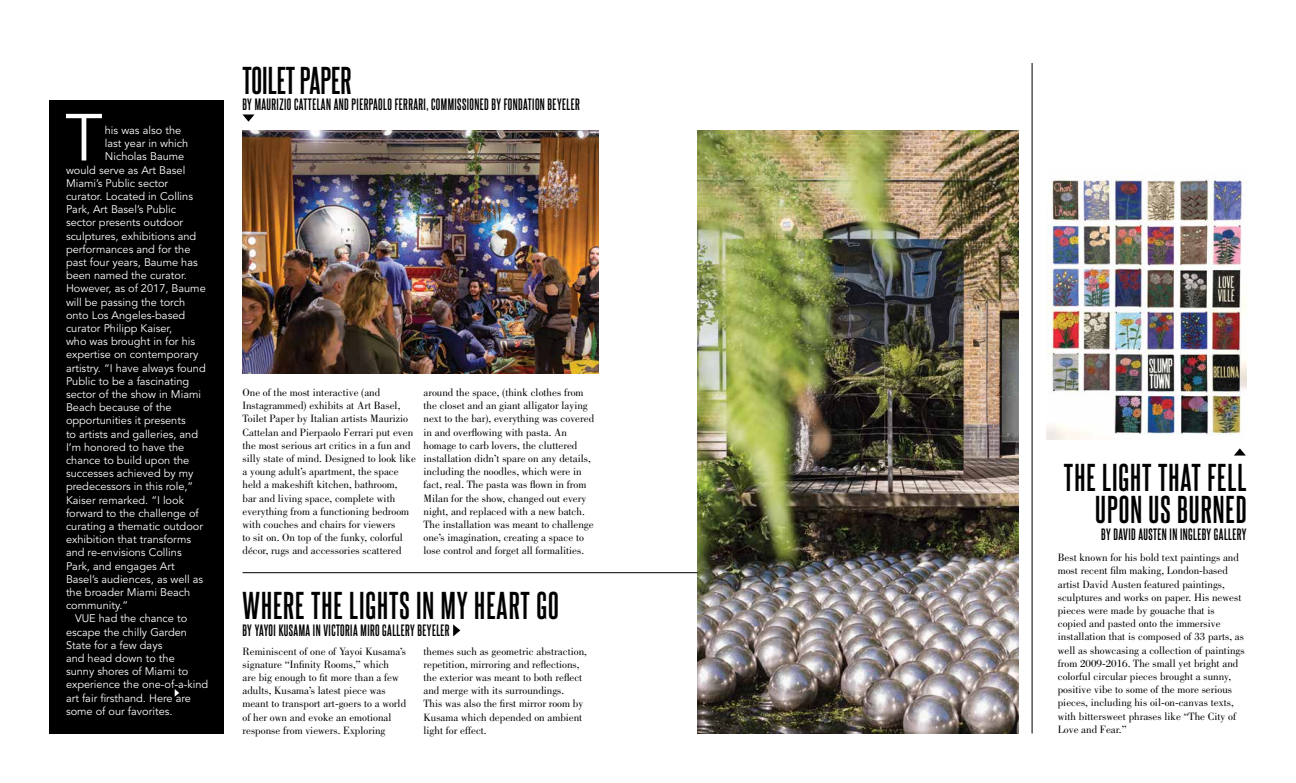
<style>
.page{position:relative;width:1296px;height:783px;background:#fff}
.page>*{position:absolute;margin:0;border:0;box-sizing:border-box;transform-origin:0 0}
.t1{font:65.8px "Avenir";color:#fff}
.t2{font:700 33px/32px "Steelfish Rg";letter-spacing:.03em;color:#000;text-align:right}
.t3{font:700 33px "Steelfish Rg";color:#000}
.t4{font:700 14px "Steelfish Rg";letter-spacing:.03em;color:#000}
.t5{font:11px/13.2px "Bodoni";color:#000}
.t6{font:11px "Avenir";color:#fff}
</style>
<div class="page">
<div style="left:50px;top:100px;width:174px;height:634px;background:#000"></div>
<svg style="left:243px;top:115px;width:11px;height:7px"></svg>
<svg style="left:1234px;top:448px;width:12px;height:8px"></svg>
<svg style="left:453px;top:624px;width:7px;height:12px"></svg>
<svg style="left:175px;top:689px;width:4px;height:8px"></svg>
<img style="left:242px;top:131px;width:356px;height:243px">
<img style="left:698px;top:131px;width:320px;height:602px">
<hr style="left:242px;top:572px;width:456px;height:1px;background:#000">
<hr style="left:1032px;top:63px;width:1px;height:671px;background:#000">
<img style="left:1046px;top:177px;width:200px;height:262px">
<h1 class="t1" style="left:65px;top:100px;width:39px">T</h1>
<p class="t6" style="left:105px;top:124px;width:78px">his was also the</p>
<p class="t6" style="left:105px;top:137px;width:85px">last year in which</p>
<p class="t6" style="left:105px;top:150px;width:81px">Nicholas Baume</p>
<p class="t6" style="left:66px;top:164px;width:121px">would serve as Art Basel</p>
<p class="t6" style="left:66px;top:177px;width:104px">Miami’s Public sector</p>
<p class="t6" style="left:66px;top:190px;width:129px">curator. Located in Collins</p>
<p class="t6" style="left:66px;top:203px;width:112px">Park, Art Basel’s Public</p>
<p class="t6" style="left:66px;top:216px;width:119px">sector presents outdoor</p>
<p class="t6" style="left:66px;top:230px;width:132px">sculptures, exhibitions and</p>
<p class="t6" style="left:66px;top:243px;width:126px">performances and for the</p>
<p class="t6" style="left:66px;top:256px;width:133px">past four years, Baume has</p>
<p class="t6" style="left:66px;top:269px;width:122px">been named the curator.</p>
<p class="t6" style="left:66px;top:282px;width:141px">However, as of 2017, Baume</p>
<p class="t6" style="left:66px;top:296px;width:121px">will be passing the torch</p>
<p class="t6" style="left:66px;top:309px;width:121px">onto Los Angeles-based</p>
<p class="t6" style="left:66px;top:322px;width:108px">curator Philipp Kaiser,</p>
<p class="t6" style="left:66px;top:335px;width:131px">who was brought in for his</p>
<p class="t6" style="left:66px;top:348px;width:134px">expertise on contemporary</p>
<p class="t6" style="left:66px;top:362px;width:141px">artistry. “I have always found</p>
<p class="t6" style="left:66px;top:375px;width:125px">Public to be a fascinating</p>
<p class="t6" style="left:66px;top:388px;width:137px">sector of the show in Miami</p>
<p class="t6" style="left:66px;top:401px;width:107px">Beach because of the</p>
<p class="t6" style="left:66px;top:414px;width:121px">opportunities it presents</p>
<p class="t6" style="left:66px;top:428px;width:134px">to artists and galleries, and</p>
<p class="t6" style="left:66px;top:441px;width:120px">I’m honored to have the</p>
<p class="t6" style="left:66px;top:454px;width:125px">chance to build upon the</p>
<p class="t6" style="left:66px;top:467px;width:129px">successes achieved by my</p>
<p class="t6" style="left:66px;top:480px;width:129px">predecessors in this role,”</p>
<p class="t6" style="left:66px;top:494px;width:120px">Kaiser remarked. “I look</p>
<p class="t6" style="left:66px;top:507px;width:134px">forward to the challenge of</p>
<p class="t6" style="left:66px;top:520px;width:139px">curating a thematic outdoor</p>
<p class="t6" style="left:66px;top:533px;width:127px">exhibition that transforms</p>
<p class="t6" style="left:66px;top:546px;width:117px">and re-envisions Collins</p>
<p class="t6" style="left:66px;top:560px;width:110px">Park, and engages Art</p>
<p class="t6" style="left:66px;top:573px;width:139px">Basel’s audiences, as well as</p>
<p class="t6" style="left:66px;top:586px;width:126px">the broader Miami Beach</p>
<p class="t6" style="left:66px;top:599px;width:64px">community.”</p>
<p class="t6" style="left:75px;top:612px;width:114px">VUE had the chance to</p>
<p class="t6" style="left:66px;top:626px;width:123px">escape the chilly Garden</p>
<p class="t6" style="left:66px;top:639px;width:98px">State for a few days</p>
<p class="t6" style="left:66px;top:652px;width:110px">and head down to the</p>
<p class="t6" style="left:66px;top:665px;width:124px">sunny shores of Miami to</p>
<p class="t6" style="left:66px;top:678px;width:144px">experience the one-of-a-kind</p>
<p class="t6" style="left:66px;top:692px;width:127px">art fair firsthand. Here are</p>
<p class="t6" style="left:66px;top:705px;width:108px">some of our favorites.</p>
<h2 class="t3" style="left:242px;top:60px;width:110px">TOILET PAPER</h2>
<p class="t4" style="left:242px;top:96px;width:339px">BY MAURIZIO CATTELAN AND PIERPAOLO FERRARI, COMMISSIONED BY FONDATION BEYELER</p>
<p class="t5" style="left:424px;top:386px;width:172px">around the space, (think clothes from the closet and an giant alligator laying next to the bar), everything was covered in and overflowing with pasta. An homage to carb lovers, the cluttered installation didn’t spare on any details, including the noodles, which were in fact, real. The pasta was flown in from Milan for the show, changed out every night, and replaced with a new batch.<br>The installation was meant to challenge one’s imagination, creating a space to lose control and forget all formalities.</p>
<p class="t5" style="left:242px;top:386px;width:175px">One of the most interactive (and Instagrammed) exhibits at Art Basel, Toilet Paper by Italian artists Maurizio Cattelan and Pierpaolo Ferrari put even the most serious art critics in a fun and silly state of mind. Designed to look like a young adult’s apartment, the space held a makeshift kitchen, bathroom,<br>bar and living space, complete with everything from a functioning bedroom with couches and chairs for viewers<br>to sit on. On top of the funky, colorful décor, rugs and accessories scattered</p>
<h2 class="t2" style="left:242px;top:588px;width:318px">WHERE THE LIGHTS IN MY HEART GO</h2>
<p class="t4" style="left:242px;top:621px;width:209px">BY YAYOI KUSAMA IN VICTORIA MIRO GALLERY BEYELER</p>
<p class="t5" style="left:242px;top:644px;width:165px">Reminiscent of one of Yayoi Kusama’s signature “Infinity Rooms,” which<br>are big enough to fit more than a few adults, Kusama’s latest piece was meant to transport art-goers to a world of her own and evoke an emotional response from viewers. Exploring</p>
<p class="t5" style="left:424px;top:644px;width:165px">themes such as geometric abstraction, repetition, mirroring and reflections, the exterior was meant to both reflect and merge with its surroundings.<br>This was also the first mirror room by Kusama which depended on ambient light for effect.</p>
<h2 class="t2" style="left:1064px;top:461px;width:184px">THE LIGHT THAT FELL<br>UPON US BURNED</h2>
<p class="t4" style="left:1101px;top:526px;width:147px">BY DAVID AUSTEN IN INGLEBY GALLERY</p>
<p class="t5" style="left:1058px;top:551px;width:188px">Best known for his bold text paintings and most recent film making, London-based artist David Austen featured paintings, sculptures and works on paper. His newest pieces were made by gouache that is copied and pasted onto the immersive installation that is composed of 33 parts, as well as showcasing a collection of paintings from 2009-2016. The small yet bright and colorful circular pieces brought a sunny, positive vibe to some of the more serious pieces, including his oil-on-canvas texts, with bittersweet phrases like “The City of Love and Fear.”</p>
</div>
